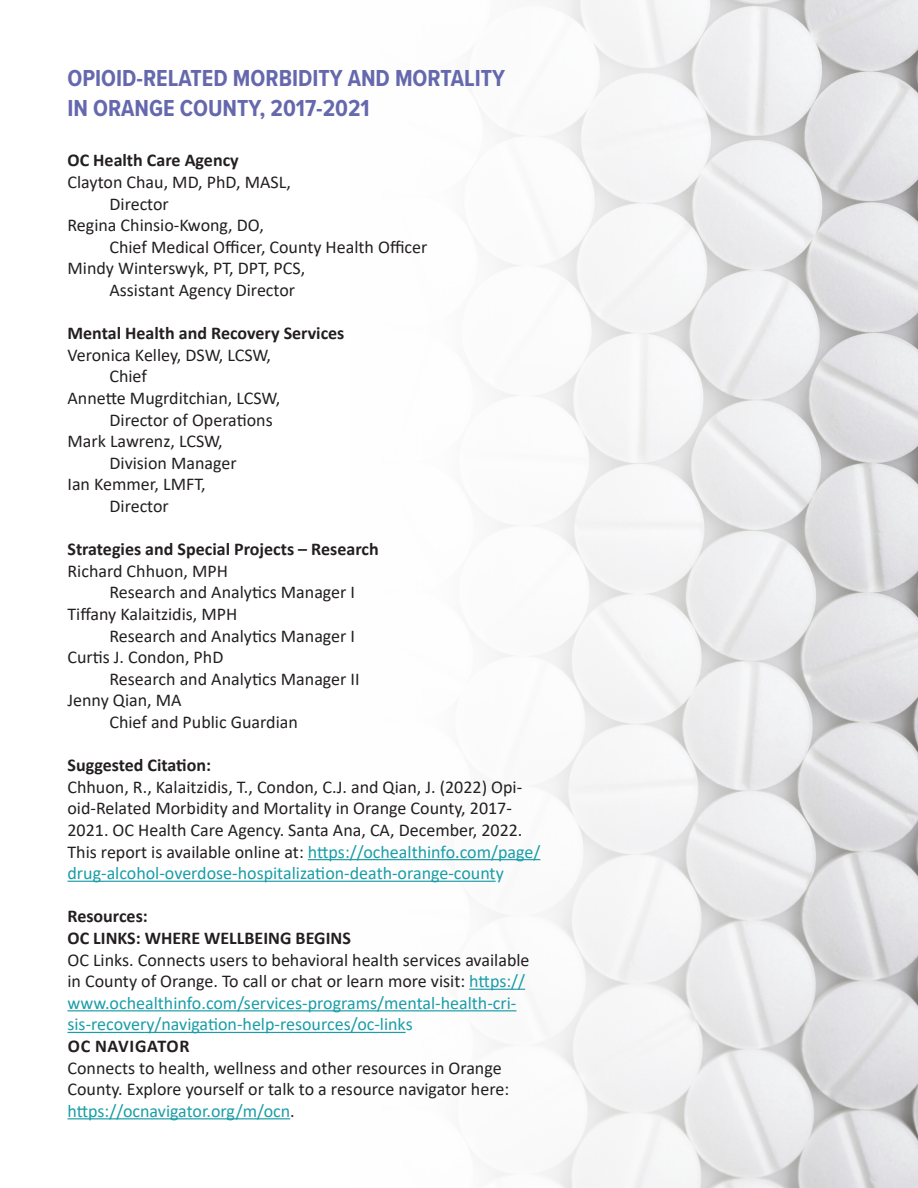
<style>
.page{position:relative;width:918px;height:1188px;background:#fff}
.page>*{position:absolute;margin:0;border:0;box-sizing:border-box;transform-origin:0 0}
.t1{font:700 24px "Proxima Nova Cond";color:#6568ad}
.t2{font:18px/21.6px "Calibri";color:#231f20}
.t3{font:18px/21.6px "Calibri";color:#1a9da7}
.t4{font:700 18px "Calibri";color:#231f20}
.t5{font:700 18px "Calibri";letter-spacing:.04em;color:#231f20}
.s1{color:#1a9da7}
.s2{color:#231f20}
</style>
<div class="page">
<img style="left:186px;top:0;width:732px;height:1188px">
<hr style="left:308px;top:859px;width:232px;height:1px;background:#1a9da7">
<hr style="left:68px;top:881px;width:428px;height:1px;background:#1a9da7">
<hr style="left:469px;top:989px;width:56px;height:1px;background:#1a9da7">
<hr style="left:68px;top:1010px;width:448px;height:1px;background:#1a9da7">
<hr style="left:68px;top:1032px;width:338px;height:1px;background:#1a9da7">
<hr style="left:68px;top:1118px;width:222px;height:1px;background:#1a9da7">
<p class="t1" style="left:68px;top:61px;width:439px">OPIOID-RELATED MORBIDITY AND MORTALITY</p>
<p class="t1" style="left:68px;top:91px;width:304px">IN ORANGE COUNTY, 2017-2021</p>
<p class="t4" style="left:68px;top:148px;width:173px">OC Health Care Agency</p>
<p class="t2" style="left:68px;top:171px;width:225px">Clayton Chau, MD, PhD, MASL,</p>
<p class="t2" style="left:109px;top:192px;width:61px">Director</p>
<p class="t2" style="left:68px;top:214px;width:198px">Regina Chinsio-Kwong, DO,</p>
<p class="t2" style="left:109px;top:236px;width:319px">Chief Medical Officer, County Health Officer</p>
<p class="t2" style="left:68px;top:257px;width:239px">Mindy Winterswyk, PT, DPT, PCS,</p>
<p class="t2" style="left:109px;top:279px;width:187px">Assistant Agency Director</p>
<p class="t4" style="left:68px;top:321px;width:279px">Mental Health and Recovery Services</p>
<p class="t2" style="left:68px;top:344px;width:205px">Veronica Kelley, DSW, LCSW,</p>
<p class="t2" style="left:109px;top:365px;width:39px">Chief</p>
<p class="t2" style="left:68px;top:387px;width:214px">Annette Mugrditchian, LCSW,</p>
<p class="t2" style="left:109px;top:408px;width:165px">Director of Operations</p>
<p class="t2" style="left:68px;top:430px;width:157px">Mark Lawrenz, LCSW,</p>
<p class="t2" style="left:109px;top:452px;width:129px">Division Manager</p>
<p class="t2" style="left:68px;top:473px;width:140px">Ian Kemmer, LMFT,</p>
<p class="t2" style="left:109px;top:495px;width:61px">Director</p>
<p class="t4" style="left:68px;top:537px;width:313px">Strategies and Special Projects – Research</p>
<p class="t2" style="left:68px;top:560px;width:162px">Richard Chhuon, MPH</p>
<p class="t2" style="left:109px;top:581px;width:247px">Research and Analytics Manager I</p>
<p class="t2" style="left:68px;top:603px;width:171px">Tiffany Kalaitzidis, MPH</p>
<p class="t2" style="left:109px;top:624px;width:247px">Research and Analytics Manager I</p>
<p class="t2" style="left:68px;top:646px;width:157px">Curtis J. Condon, PhD</p>
<p class="t2" style="left:109px;top:668px;width:252px">Research and Analytics Manager II</p>
<p class="t2" style="left:68px;top:689px;width:116px">Jenny Qian, MA</p>
<p class="t2" style="left:109px;top:711px;width:190px">Chief and Public Guardian</p>
<p class="t4" style="left:68px;top:753px;width:145px">Suggested Citation:</p>
<p class="t2" style="left:68px;top:776px;width:474px">Chhuon, R., Kalaitzidis, T., Condon, C.J. and Qian, J. (2022) Opi&shy;oid-Related Morbidity and Mortality in Orange County, 2017- 2021. OC Health Care Agency. Santa Ana, CA, December, 2022.<br>This report is available online at: <span class="s1">https://ochealthinfo.com/page/ drug-alcohol-overdose-hospitalization-death-orange-county</span></p>
<p class="t4" style="left:68px;top:904px;width:82px">Resources:</p>
<p class="t4" style="left:68px;top:925px;width:285px">OC LINKS: WHERE WELLBEING BEGINS</p>
<p class="t3" style="left:68px;top:948px;width:464px"><span class="s2">OC Links. Connects users to behavioral health services available in County of Orange. To call or chat or learn more visit:</span> https:// www.ochealthinfo.com/services-programs/mental-health-cri&shy;sis-recovery/navigation-help-resources/oc-links</p>
<p class="t5" style="left:68px;top:1033px;width:123px">OC NAVIGATOR</p>
<p class="t2" style="left:68px;top:1056px;width:443px">Connects to health, wellness and other resources in Orange<br>County. Explore yourself or talk to a resource navigator here: <span class="s1">https://ocnavigator.org/m/ocn</span>.</p>
</div>
